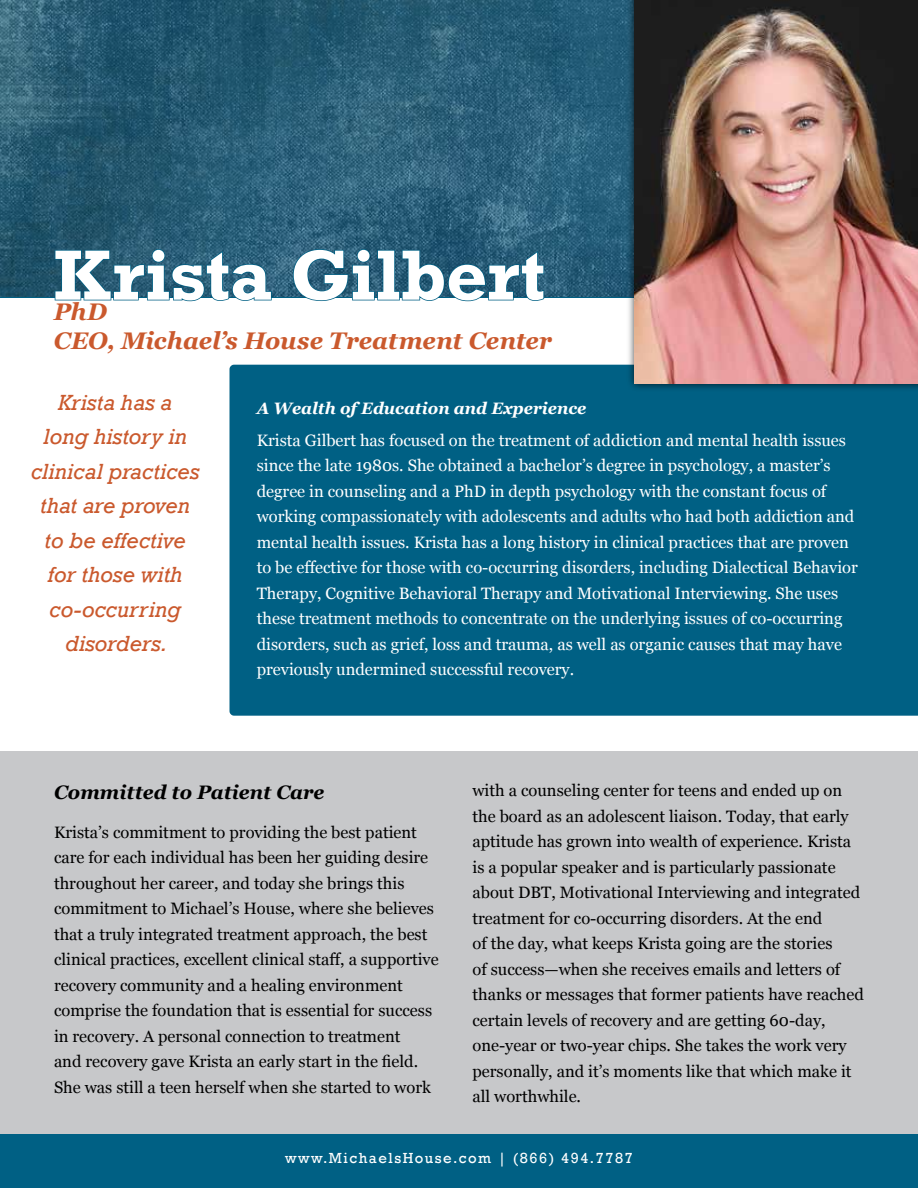
<style>
.page{position:relative;width:918px;height:1188px;background:#fff}
.page>*{position:absolute;margin:0;border:0;box-sizing:border-box;transform-origin:0 0}
.t1{font:700 72.15px "Rockwell";letter-spacing:-.005em;color:#fff}
.t2{font:italic 700 24px/28.8px "Georgia";letter-spacing:-.005em;color:#ca592d}
.t3{font:italic 22.5px/34.5px "Rockwell";color:#ca592d;text-align:center}
.t4{font:italic 700 19.5px "Georgia";color:#000}
.t5{font:16.5px/25.5px "Georgia";color:#000}
.t6{font:16.5px/25.5px "Georgia";color:#fff}
.t7{font:italic 700 16.5px "Georgia";color:#fff}
.t8{font:15px "Rockwell";letter-spacing:.1em;color:#fff}
</style>
<div class="page">
<div style="left:0;top:752px;width:918px;height:383px;background:#c7c8ca"></div>
<div style="left:0;top:1135px;width:918px;height:53px;background:#006084"></div>
<div style="left:230px;top:365px;width:688px;height:351px;background:#006084"></div>
<img style="left:0;top:0;width:626px;height:297px">
<svg style="left:54px;top:248px;width:218px;height:54px;background:#2d657f"></svg>
<svg style="left:292px;top:248px;width:253px;height:54px;background:#2e6580"></svg>
<div style="left:626px;top:0;width:292px;height:392px;background:#000;opacity:.75"></div>
<img style="left:634px;top:0;width:284px;height:384px">
<h1 class="t1" style="left:54px;top:232px;width:493px">Krista Gilbert</h1>
<h2 class="t2" style="left:54px;top:296px;width:500px">PhD<br>CEO, Michael’s House Treatment Center</h2>
<h3 class="t3" style="left:31px;top:386px;width:170px">Krista has a<br>long history in clinical practices that are proven to be effective for those with co-occurring disorders.</h3>
<p class="t7" style="left:257px;top:396px;width:331px">A Wealth of Education and Experience</p>
<p class="t6" style="left:257px;top:427px;width:603px">Krista Gilbert has focused on the treatment of addiction and mental health issues since the late 1980s. She obtained a bachelor’s degree in psychology, a master’s degree in counseling and a PhD in depth psychology with the constant focus of working compassionately with adolescents and adults who had both addiction and mental health issues. Krista has a long history in clinical practices that are proven to be effective for those with co-occurring disorders, including Dialectical Behavior Therapy, Cognitive Behavioral Therapy and Motivational Interviewing. She uses these treatment methods to concentrate on the underlying issues of co-occurring disorders, such as grief, loss and trauma, as well as organic causes that may have previously undermined successful recovery.</p>
<p class="t4" style="left:54px;top:778px;width:272px">Committed to Patient Care</p>
<p class="t5" style="left:54px;top:819px;width:386px">Krista’s commitment to providing the best patient care for each individual has been her guiding desire throughout her career, and today she brings this commitment to Michael’s House, where she believes that a truly integrated treatment approach, the best clinical practices, excellent clinical staff, a supportive recovery community and a healing environment comprise the foundation that is essential for success in recovery. A personal connection to treatment<br>and recovery gave Krista an early start in the field.<br>She was still a teen herself when she started to work</p>
<p class="t5" style="left:473px;top:777px;width:393px">with a counseling center for teens and ended up on the board as an adolescent liaison. Today, that early aptitude has grown into wealth of experience. Krista is a popular speaker and is particularly passionate about DBT, Motivational Interviewing and integrated treatment for co-occurring disorders. At the end<br>of the day, what keeps Krista going are the stories<br>of success—when she receives emails and letters of thanks or messages that former patients have reached certain levels of recovery and are getting 60-day, one-year or two-year chips. She takes the work very personally, and it’s moments like that which make it all worthwhile.</p>
<p class="t8" style="left:285px;top:1150px;width:349px">www.MichaelsHouse.com | (866) 494.7787</p>
</div>
